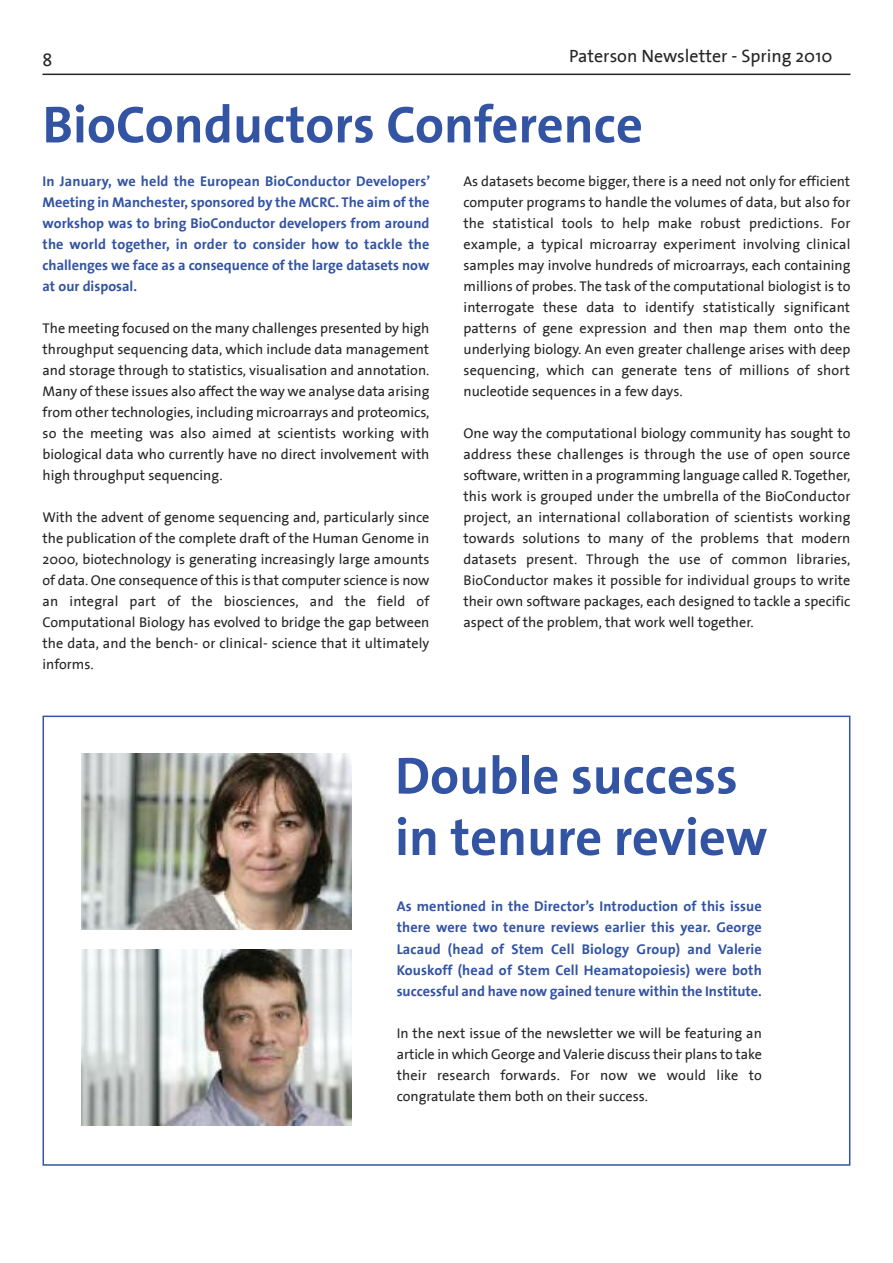
<style>
.page{position:relative;width:893px;height:1263px;background:#fff}
.page>*{position:absolute;margin:0;border:0;box-sizing:border-box;transform-origin:0 0}
.t1{font:700 52.5px/61.5px "The Sans";color:#3354a2}
.t2{font:18px "The Sans Plain";color:#272627}
.t3{font:14.25px/21px "The Sans Plain";color:#272627;text-align:justify}
.t4{font:700 14.25px/21px "The Sans";color:#3354a2;text-align:justify}
</style>
<div class="page">
<div style="left:43px;top:716px;width:807px;height:450px;border:2px solid #3354a2"></div>
<hr style="left:43px;top:74px;width:807px;height:1px;background:#272627">
<img style="left:81px;top:949px;width:271px;height:177px">
<img style="left:81px;top:754px;width:271px;height:176px">
<p class="t2" style="left:43px;top:53px;width:11px">8</p>
<p class="t2" style="left:569px;top:49px;width:265px">Paterson Newsletter - Spring 2010</p>
<h1 class="t1" style="left:43px;top:99px;width:602px">BioConductors Conference</h1>
<p class="t4" style="left:43px;top:172px;width:389px">In January, we held the European BioConductor Developers’ Meeting in Manchester, sponsored by the MCRC. The aim of the workshop was to bring BioConductor developers from around the world together, in order to consider how to tackle the challenges we face as a consequence of the large datasets now at our disposal.</p>
<p class="t3" style="left:43px;top:319px;width:388px">The meeting focused on the many challenges presented by high throughput sequencing data, which include data management and storage through to statistics, visualisation and annotation.<br>Many of these issues also affect the way we analyse data arising from other technologies, including microarrays and proteomics, so the meeting was also aimed at scientists working with biological data who currently have no direct involvement with high throughput sequencing.</p>
<p class="t3" style="left:43px;top:508px;width:388px">With the advent of genome sequencing and, particularly since the publication of the complete draft of the Human Genome in 2000, biotechnology is generating increasingly large amounts of data. One consequence of this is that computer science is now an integral part of the biosciences, and the field of Computational Biology has evolved to bridge the gap between the data, and the bench- or clinical- science that it ultimately informs.</p>
<p class="t3" style="left:463px;top:172px;width:388px">As datasets become bigger, there is a need not only for efficient computer programs to handle the volumes of data, but also for the statistical tools to help make robust predictions. For example, a typical microarray experiment involving clinical samples may involve hundreds of microarrays, each containing millions of probes. The task of the computational biologist is to interrogate these data to identify statistically significant patterns of gene expression and then map them onto the underlying biology. An even greater challenge arises with deep sequencing, which can generate tens of millions of short nucleotide sequences in a few days.</p>
<p class="t3" style="left:463px;top:424px;width:388px">One way the computational biology community has sought to address these challenges is through the use of open source software, written in a programming language called R. Together, this work is grouped under the umbrella of the BioConductor project, an international collaboration of scientists working towards solutions to many of the problems that modern datasets present. Through the use of common libraries, BioConductor makes it possible for individual groups to write their own software packages, each designed to tackle a specific aspect of the problem, that work well together.</p>
<h1 class="t1" style="left:395px;top:750px;width:374px">Double success in tenure review</h1>
<p class="t4" style="left:397px;top:897px;width:367px">As mentioned in the Director’s Introduction of this issue there were two tenure reviews earlier this year. George Lacaud (head of Stem Cell Biology Group) and Valerie Kouskoff (head of Stem Cell Heamatopoiesis) were both successful and have now gained tenure within the Institute.</p>
<p class="t3" style="left:397px;top:1023px;width:367px">In the next issue of the newsletter we will be featuring an article in which George and Valerie discuss their plans to take their research forwards. For now we would like to congratulate them both on their success.</p>
</div>
